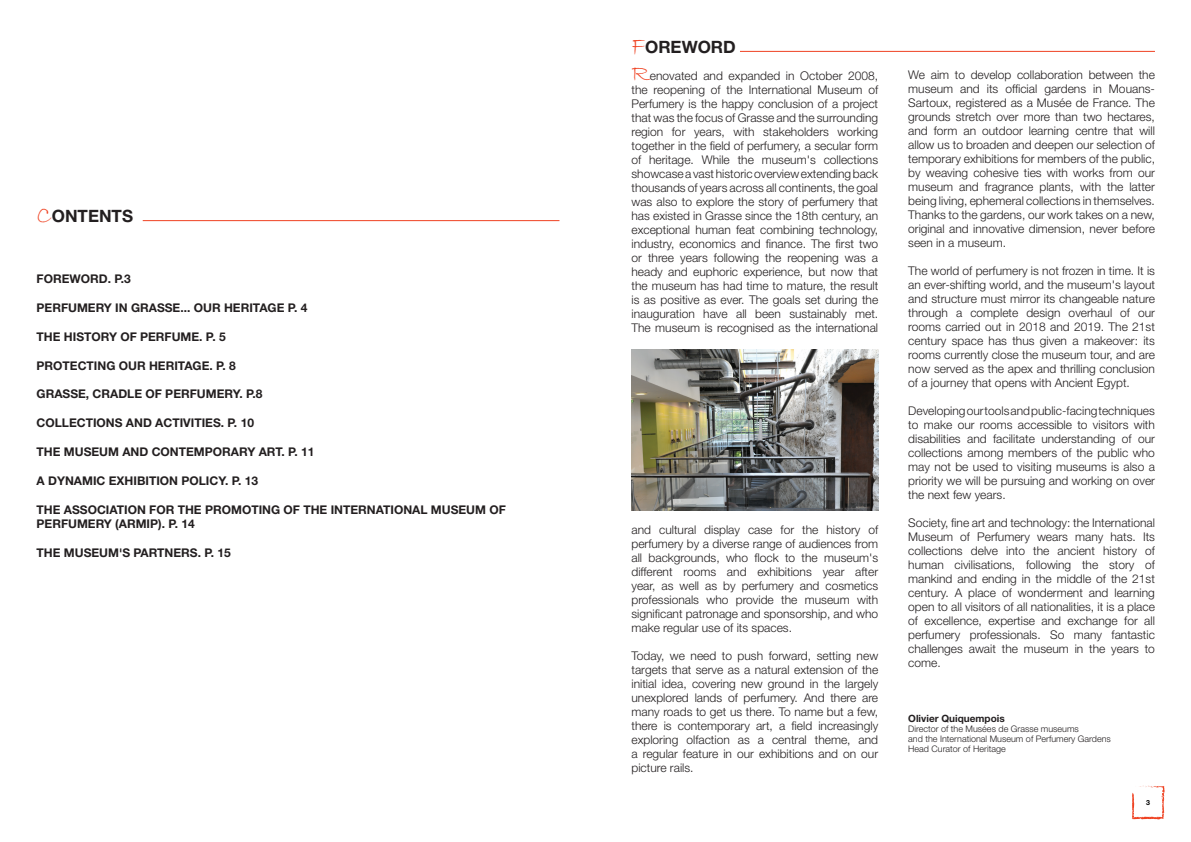
<style>
.page{position:relative;width:1191px;height:842px;background:#fff}
.page>*{position:absolute;margin:0;border:0;box-sizing:border-box;transform-origin:0 0}
.t1{font:700 17px "Helvetica Neue LT Std";color:#231f20}
.t2{font:300 12px/14px "Helvetica Neue LT Std";color:#231f20;text-align:justify}
.t3{font:700 12px/14.4px "Helvetica Neue LT Std";color:#231f20}
.t4{font:700 10px "Helvetica Neue LT Std";color:#231f20}
.t5{font:300 9px "Helvetica Neue LT Std";color:#231f20}
.t6{font:700 7px "Helvetica Neue LT Std";color:#000}
.s1{font-family:"Bradley Hand ITC";font-weight:400;font-size:25px;color:#ef4222}
</style>
<div class="page">
<svg style="left:1132px;top:785px;width:33px;height:35px"></svg>
<hr style="left:143px;top:220px;width:416px;height:1px;background:#ef4222">
<img style="left:631px;top:349px;width:247px;height:161px">
<hr style="left:740px;top:51px;width:415px;height:1px;background:#ef4222">
<p class="t1" style="left:37px;top:205px;width:98px"><span class="s1">C</span>ONTENTS</p>
<p class="t3" style="left:37px;top:271px;width:96px">FOREWORD. P.3</p>
<p class="t3" style="left:37px;top:300px;width:272px">PERFUMERY IN GRASSE... OUR HERITAGE P. 4</p>
<p class="t3" style="left:37px;top:329px;width:191px">THE HISTORY OF PERFUME. P. 5</p>
<p class="t3" style="left:37px;top:358px;width:201px">PROTECTING OUR HERITAGE. P. 8</p>
<p class="t3" style="left:37px;top:387px;width:227px">GRASSE, CRADLE OF PERFUMERY. P.8</p>
<p class="t3" style="left:37px;top:415px;width:219px">COLLECTIONS AND ACTIVITIES. P. 10</p>
<p class="t3" style="left:37px;top:444px;width:279px">THE MUSEUM AND CONTEMPORARY ART. P. 11</p>
<p class="t3" style="left:37px;top:473px;width:223px">A DYNAMIC EXHIBITION POLICY. P. 13</p>
<p class="t3" style="left:37px;top:502px;width:471px">THE ASSOCIATION FOR THE PROMOTING OF THE INTERNATIONAL MUSEUM OF<br>PERFUMERY (ARMIP). P. 14</p>
<p class="t3" style="left:37px;top:545px;width:196px">THE MUSEUM'S PARTNERS. P. 15</p>
<p class="t1" style="left:631px;top:37px;width:106px"><span class="s1">F</span>OREWORD</p>
<p class="t2" style="left:631px;top:68px;width:248px"><span class="s1">R</span>enovated and expanded in October 2008, the reopening of the International Museum of Perfumery is the happy conclusion of a project that was the focus of Grasse and the surrounding region for years, with stakeholders working together in the field of perfumery, a secular form of heritage. While the museum's collections showcase a vast historic overview extending back thousands of years across all continents, the goal was also to explore the story of perfumery that has existed in Grasse since the 18th century, an exceptional human feat combining technology, industry, economics and finance. The first two or three years following the reopening was a heady and euphoric experience, but now that the museum has had time to mature, the result is as positive as ever. The goals set during the inauguration have all been sustainably met.</p>
<p class="t2" style="left:631px;top:320px;width:248px">The museum is recognised as the international</p>
<p class="t2" style="left:631px;top:522px;width:248px">and cultural display case for the history of perfumery by a diverse range of audiences from all backgrounds, who flock to the museum's different rooms and exhibitions year after year, as well as by perfumery and cosmetics professionals who provide the museum with significant patronage and sponsorship, and who make regular use of its spaces.</p>
<p class="t2" style="left:631px;top:648px;width:248px">Today, we need to push forward, setting new targets that serve as a natural extension of the initial idea, covering new ground in the largely unexplored lands of perfumery. And there are many roads to get us there. To name but a few, there is contemporary art, a field increasingly exploring olfaction as a central theme, and a regular feature in our exhibitions and on our picture rails.</p>
<p class="t2" style="left:908px;top:67px;width:248px">We aim to develop collaboration between the museum and its official gardens in Mouans-Sartoux, registered as a Musée de France. The grounds stretch over more than two hectares, and form an outdoor learning centre that will allow us to broaden and deepen our selection of temporary exhibitions for members of the public, by weaving cohesive ties with works from our museum and fragrance plants, with the latter being living, ephemeral collections in themselves.<br>Thanks to the gardens, our work takes on a new, original and innovative dimension, never before seen in a museum.</p>
<p class="t2" style="left:908px;top:263px;width:248px">The world of perfumery is not frozen in time. It is an ever-shifting world, and the museum's layout and structure must mirror its changeable nature through a complete design overhaul of our rooms carried out in 2018 and 2019. The 21st century space has thus given a makeover: its rooms currently close the museum tour, and are now served as the apex and thrilling conclusion of a journey that opens with Ancient Egypt.</p>
<p class="t2" style="left:908px;top:403px;width:248px">Developing our tools and public-facing techniques to make our rooms accessible to visitors with disabilities and facilitate understanding of our collections among members of the public who may not be used to visiting museums is also a priority we will be pursuing and working on over the next few years.</p>
<p class="t2" style="left:908px;top:515px;width:248px">Society, fine art and technology: the International Museum of Perfumery wears many hats. Its collections delve into the ancient history of human civilisations, following the story of mankind and ending in the middle of the 21st century. A place of wonderment and learning open to all visitors of all nationalities, it is a place of excellence, expertise and exchange for all perfumery professionals. So many fantastic challenges await the museum in the years to come.</p>
<p class="t4" style="left:908px;top:712px;width:98px">Olivier Quiquempois</p>
<p class="t5" style="left:908px;top:723px;width:172px">Director of the Musées de Grasse museums</p>
<p class="t5" style="left:908px;top:733px;width:204px">and the International Museum of Perfumery Gardens</p>
<p class="t5" style="left:908px;top:743px;width:99px">Head Curator of Heritage</p>
<p class="t6" style="left:1146px;top:798px;width:5px">3</p>
</div>
